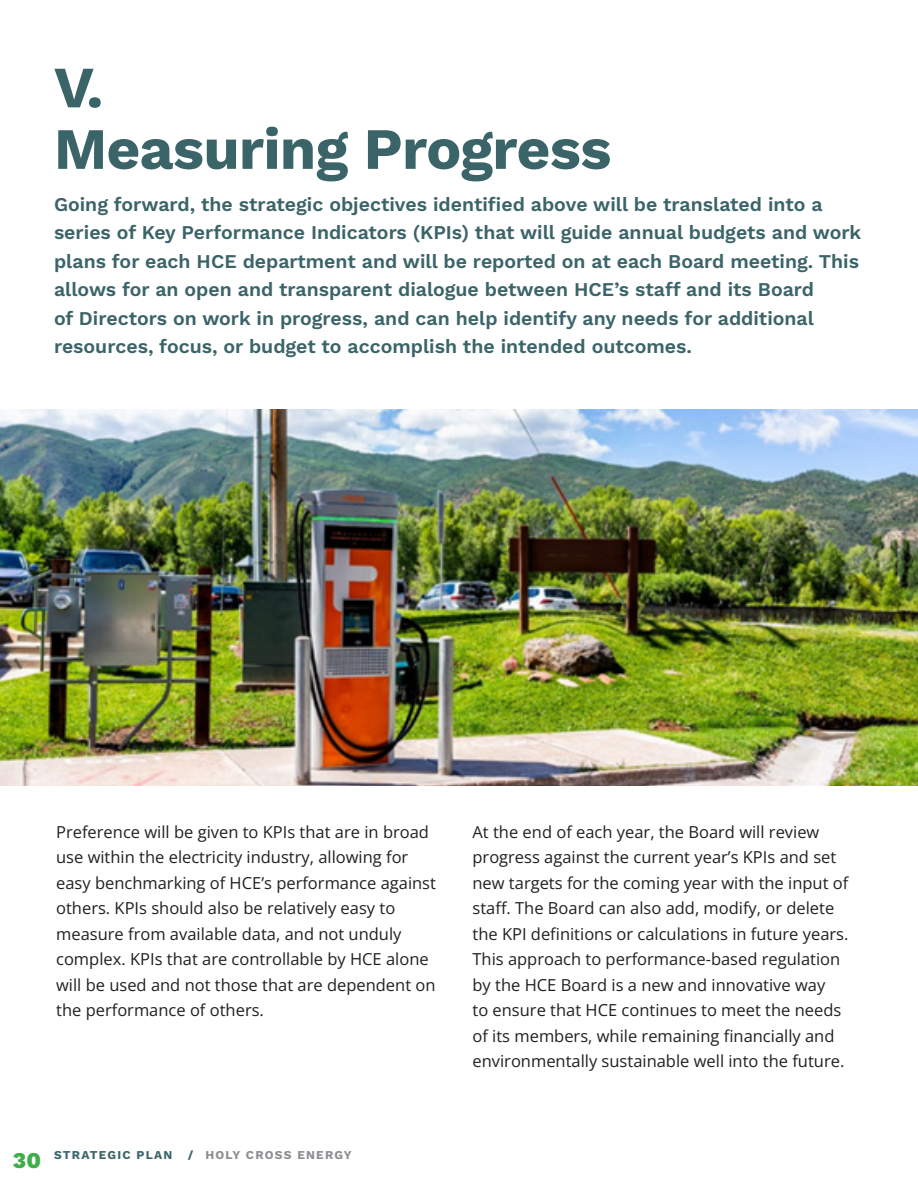
<style>
.page{position:relative;width:918px;height:1188px;background:#fff}
.page>*{position:absolute;margin:0;border:0;box-sizing:border-box;transform-origin:0 0}
.header_39{font:58.5px "Work Sans";letter-spacing:-.01em;color:#3b6469}
.body_intro_13_21{font:19.5px/28.5px "Work Sans";color:#3b6469}
.body_11{font:16.5px/25.5px "Open Sans";color:#231f20}
.t1{font:12px "Work Sans";letter-spacing:.1em;color:#8b8d90}
.t2{font:12px "Work Sans";letter-spacing:.1em;color:#3b6469}
.s1{font-size:22.5px;color:#3fae49}
.s2{color:#3b6469}
</style>
<div class="page">
<img style="left:0;top:410px;width:918px;height:375px">
<p class="header_39" style="left:54px;top:43px;width:51px">V.</p>
<p class="header_39" style="left:54px;top:105px;width:559px">Measuring Progress</p>
<p class="body_intro_13_21" style="left:54px;top:189px;width:809px">Going forward, the strategic objectives identified above will be translated into a series of Key Performance Indicators (KPIs) that will guide annual budgets and work plans for each HCE department and will be reported on at each Board meeting. This allows for an open and transparent dialogue between HCE’s staff and its Board<br>of Directors on work in progress, and can help identify any needs for additional resources, focus, or budget to accomplish the intended outcomes.</p>
<p class="body_11" style="left:56px;top:819px;width:381px">Preference will be given to KPIs that are in broad use within the electricity industry, allowing for easy benchmarking of HCE’s performance against others. KPIs should also be relatively easy to measure from available data, and not unduly complex. KPIs that are controllable by HCE alone will be used and not those that are dependent on the performance of others.</p>
<p class="body_11" style="left:472px;top:819px;width:378px">At the end of each year, the Board will review progress against the current year’s KPIs and set new targets for the coming year with the input of staff. The Board can also add, modify, or delete the KPI definitions or calculations in future years.<br>This approach to performance-based regulation by the HCE Board is a new and innovative way<br>to ensure that HCE continues to meet the needs of its members, while remaining financially and environmentally sustainable well into the future.</p>
<p class="t2" style="left:13px;top:1145px;width:161px"><span class="s1">30</span> STRATEGIC PLAN</p>
<p class="t1" style="left:188px;top:1145px;width:165px"><span class="s2">/</span> HOLY CROSS ENERGY</p>
</div>
